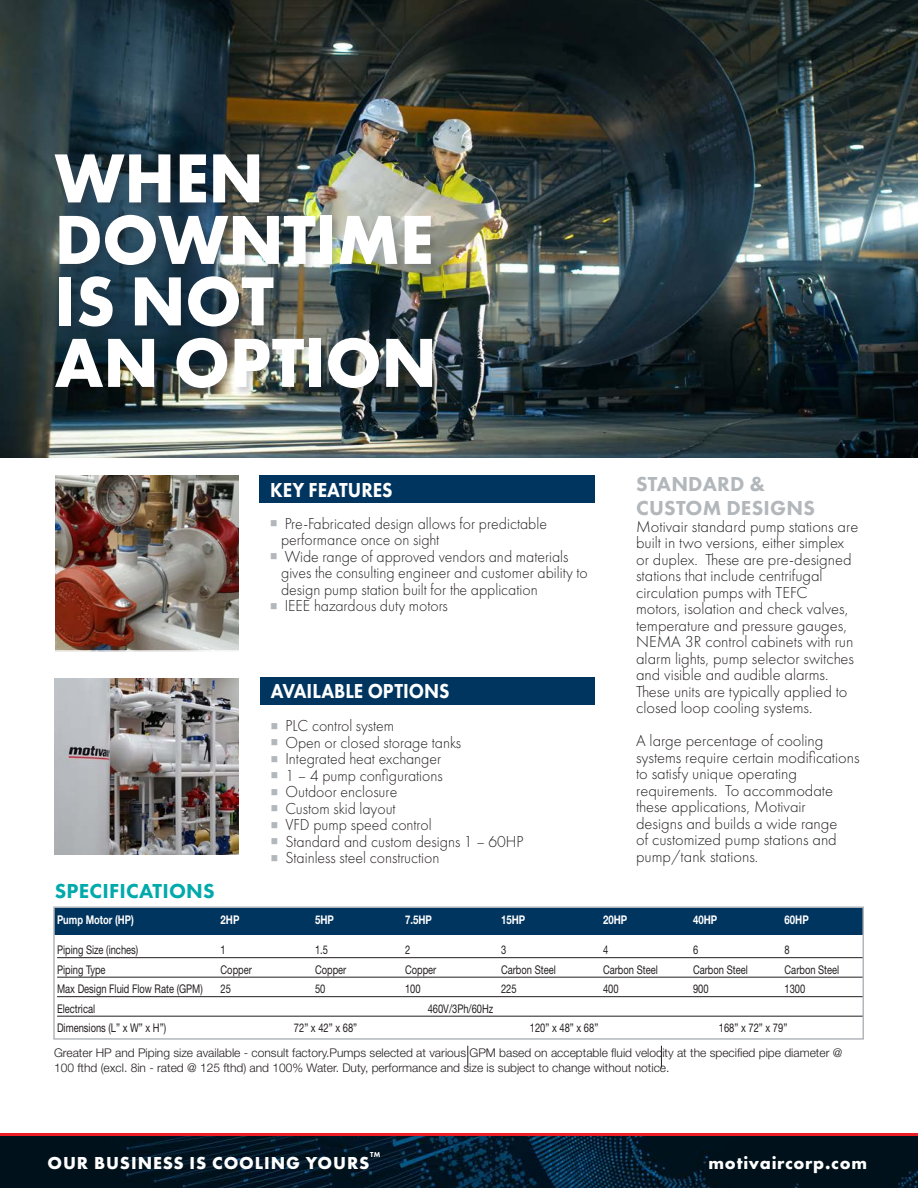
<style>
.page{position:relative;width:918px;height:1188px;background:#fff}
.page>*{position:absolute;margin:0;border:0;box-sizing:border-box;transform-origin:0 0}
.t1{font:700 72px "Futura PT";letter-spacing:-.005em;color:#fff;scale:.96 1}
.t2{font:800 21px "Futura PT";color:#fff;scale:.9 1}
.t3{font:800 21px "Futura PT";letter-spacing:.01em;color:#b2b7bb}
.t4{font:800 21px "Futura PT";letter-spacing:.01em;color:#00a9ab}
.t5{font:700 18px "Futura PT";letter-spacing:.05em;color:#fff}
.t6{font:300 16.5px/16.5px "Futura PT";color:#231f20}
.t7{font:300 16.5px/16.5px "Futura PT";color:#231f20;scale:.96 1}
.t8{font:300 12px/14.4px "Helvetica Neue LT Std";color:#231f20}
.t9{font:12px "Helvetica Neue LT Std";color:#231f20;scale:.78 1}
.t10{font:700 12px "Helvetica Neue LT Std";color:#fff;scale:.8 1}
.t11{font:700 12px "Helvetica Neue LT Std";color:#fff;scale:.78 1}
.t12{font:800 7.5px "Futura PT";color:#fff}
.s1{color:#b2b7bb}
</style>
<div class="page">
<svg style="left:0;top:1134px;width:918px;height:3px;background:#9f1b24"></svg>
<img style="left:0;top:1137px;width:918px;height:51px">
<div style="left:260px;top:678px;width:335px;height:27px;background:#003560"></div>
<div style="left:259px;top:475px;width:336px;height:27px;background:#003560"></div>
<img style="left:56px;top:475px;width:182px;height:175px">
<img style="left:55px;top:678px;width:183px;height:176px">
<div style="left:54px;top:907px;width:810px;height:27px;background:#003560"></div>
<hr style="left:57px;top:957px;width:807px;height:1px;background:#231f20">
<hr style="left:57px;top:977px;width:807px;height:1px;background:#231f20">
<hr style="left:57px;top:996px;width:807px;height:1px;background:#231f20">
<hr style="left:57px;top:1016px;width:807px;height:1px;background:#231f20">
<svg style="left:661px;top:1046px;width:1px;height:22px"></svg>
<svg style="left:468px;top:1046px;width:1px;height:22px"></svg>
<div style="left:53px;top:906px;width:811px;height:134px;border:2px solid #b2b7bb"></div>
<img style="left:0;top:0;width:918px;height:457px">
<div style="left:55px;top:154px;width:386px;height:243px;background:#231f20;opacity:.2"></div>
<p class="t1" style="left:55px;top:132px;width:220px">WHEN</p>
<p class="t1" style="left:55px;top:193px;width:396px">DOWNTIME</p>
<p class="t1" style="left:55px;top:255px;width:230px">IS NOT</p>
<p class="t1" style="left:55px;top:316px;width:400px">AN OPTION</p>
<p class="t2" style="left:270px;top:477px;width:137px">KEY FEATURES</p>
<p class="t7" style="left:281px;top:515px;width:278px;text-indent:-11px"><span class="s1">■</span> Pre-Fabricated design allows for predictable performance once on sight</p>
<p class="t7" style="left:281px;top:548px;width:321px;text-indent:-11px"><span class="s1">■</span> Wide range of approved vendors and materials gives the consulting engineer and customer ability to design pump station built for the application</p>
<p class="t7" style="left:270px;top:597px;width:187px"><span class="s1">■</span> IEEE hazardous duty motors</p>
<p class="t4" style="left:55px;top:877px;width:161px">SPECIFICATIONS</p>
<p class="t2" style="left:271px;top:678px;width:200px">AVAILABLE OPTIONS</p>
<p class="t7" style="left:271px;top:718px;width:130px"><span class="s1">■</span> PLC control system</p>
<p class="t7" style="left:271px;top:734px;width:200px"><span class="s1">■</span> Open or closed storage tanks</p>
<p class="t7" style="left:271px;top:751px;width:179px"><span class="s1">■</span> Integrated heat exchanger</p>
<p class="t7" style="left:271px;top:767px;width:181px"><span class="s1">■</span> 1 – 4 pump configurations</p>
<p class="t7" style="left:271px;top:784px;width:133px"><span class="s1">■</span> Outdoor enclosure</p>
<p class="t7" style="left:271px;top:800px;width:131px"><span class="s1">■</span> Custom skid layout</p>
<p class="t7" style="left:271px;top:817px;width:169px"><span class="s1">■</span> VFD pump speed control</p>
<p class="t7" style="left:271px;top:833px;width:265px"><span class="s1">■</span> Standard and custom designs 1 – 60HP</p>
<p class="t7" style="left:271px;top:850px;width:177px"><span class="s1">■</span> Stainless steel construction</p>
<p class="t3" style="left:636px;top:471px;width:130px">STANDARD &amp;</p>
<p class="t3" style="left:636px;top:495px;width:180px">CUSTOM DESIGNS</p>
<p class="t6" style="left:636px;top:518px;width:224px">Motivair standard pump stations are built in two versions, either simplex or duplex. These are pre-designed stations that include centrifugal circulation pumps with TEFC<br>motors, isolation and check valves, temperature and pressure gauges, NEMA 3R control cabinets with run alarm lights, pump selector switches and visible and audible alarms.<br>These units are typically applied to closed loop cooling systems.</p>
<p class="t6" style="left:636px;top:732px;width:225px">A large percentage of cooling systems require certain modifications to satisfy unique operating requirements. To accommodate these applications, Motivair<br>designs and builds a wide range<br>of customized pump stations and pump/tank stations.</p>
<p class="t11" style="left:57px;top:913px;width:100px">Pump Motor (HP)</p>
<p class="t10" style="left:221px;top:913px;width:25px">2HP</p>
<p class="t10" style="left:315px;top:913px;width:25px">5HP</p>
<p class="t10" style="left:405px;top:913px;width:35px">7.5HP</p>
<p class="t10" style="left:501px;top:913px;width:32px">15HP</p>
<p class="t10" style="left:603px;top:913px;width:32px">20HP</p>
<p class="t10" style="left:693px;top:913px;width:32px">40HP</p>
<p class="t10" style="left:785px;top:913px;width:32px">60HP</p>
<p class="t9" style="left:57px;top:943px;width:106px">Piping Size (inches)</p>
<p class="t9" style="left:221px;top:943px;width:8px">1</p>
<p class="t9" style="left:315px;top:943px;width:18px">1.5</p>
<p class="t9" style="left:405px;top:943px;width:8px">2</p>
<p class="t9" style="left:501px;top:943px;width:8px">3</p>
<p class="t9" style="left:603px;top:943px;width:8px">4</p>
<p class="t9" style="left:693px;top:943px;width:8px">6</p>
<p class="t9" style="left:785px;top:943px;width:8px">8</p>
<p class="t9" style="left:57px;top:962px;width:64px">Piping Type</p>
<p class="t9" style="left:221px;top:962px;width:42px">Copper</p>
<p class="t9" style="left:315px;top:962px;width:42px">Copper</p>
<p class="t9" style="left:405px;top:962px;width:42px">Copper</p>
<p class="t9" style="left:501px;top:962px;width:72px">Carbon Steel</p>
<p class="t9" style="left:603px;top:962px;width:72px">Carbon Steel</p>
<p class="t9" style="left:693px;top:962px;width:72px">Carbon Steel</p>
<p class="t9" style="left:785px;top:962px;width:72px">Carbon Steel</p>
<p class="t9" style="left:57px;top:982px;width:188px">Max Design Fluid Flow Rate (GPM)</p>
<p class="t9" style="left:221px;top:982px;width:15px">25</p>
<p class="t9" style="left:315px;top:982px;width:15px">50</p>
<p class="t9" style="left:405px;top:982px;width:22px">100</p>
<p class="t9" style="left:501px;top:982px;width:22px">225</p>
<p class="t9" style="left:603px;top:982px;width:22px">400</p>
<p class="t9" style="left:693px;top:982px;width:22px">900</p>
<p class="t9" style="left:785px;top:982px;width:28px">1300</p>
<p class="t9" style="left:57px;top:1001px;width:50px">Electrical</p>
<p class="t9" style="left:428px;top:1001px;width:86px">460V/3Ph/60Hz</p>
<p class="t9" style="left:57px;top:1021px;width:141px">Dimensions (L” x W” x H”)</p>
<p class="t9" style="left:294px;top:1021px;width:83px">72” x 42” x 68”</p>
<p class="t9" style="left:530px;top:1021px;width:89px">120” x 48” x 68”</p>
<p class="t9" style="left:719px;top:1021px;width:89px">168” x 72” x 79”</p>
<p class="t8" style="left:54px;top:1046px;width:790px">Greater HP and Piping size available - consult factory.Pumps selected at various GPM based on acceptable fluid velocity at the specified pipe diameter @<br>100 fthd (excl. 8in - rated @ 125 fthd) and 100% Water. Duty, performance and size is subject to change without notice.</p>
<p class="t12" style="left:370px;top:1149px;width:12px">TM</p>
<p class="t5" style="left:47px;top:1151px;width:324px">OUR BUSINESS IS COOLING YOURS</p>
<p class="t5" style="left:709px;top:1151px;width:160px">motivaircorp.com</p>
</div>
